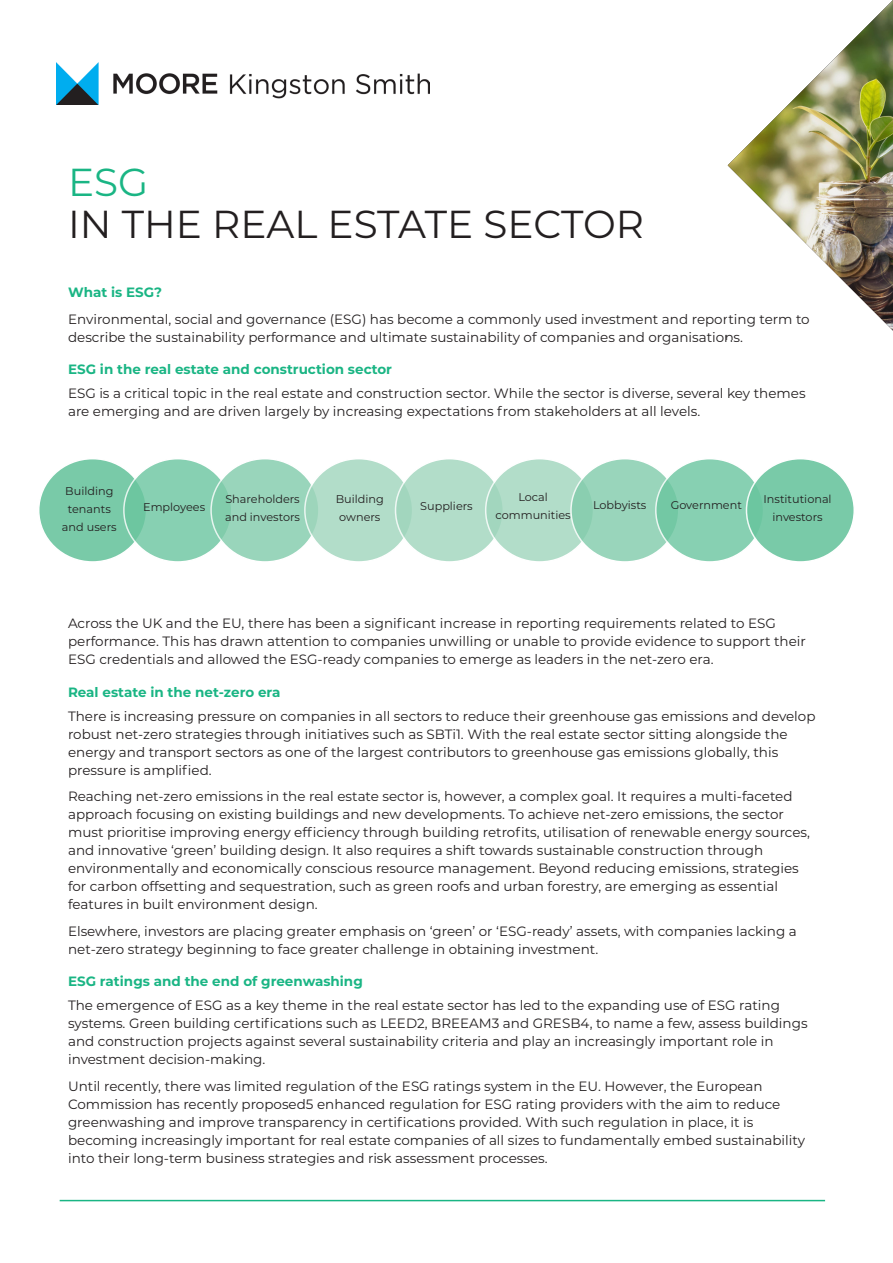
<style>
.page{position:relative;width:893px;height:1263px;background:#fff}
.page>*{position:absolute;margin:0;border:0;box-sizing:border-box;transform-origin:0 0}
.Personality_name{font:39px/42px "Montserrat";color:#231f20}
.Body{font:13.5px/18px "Montserrat";color:#231f20}
.Body-2{font:700 13.5px "Montserrat";color:#1ab584}
.Body-3{font:11.25px/18px "Montserrat";color:#231f20;text-align:center}
.s1{color:#1ab584}
.s2{font-weight:700;color:#1ab584}
</style>
<div class="page">
<img style="left:57px;top:62px;width:373px;height:43px">
<img style="left:728px;top:0;width:165px;height:331px">
<hr style="left:60px;top:1200px;width:765px;height:1px;background:#1ab584">
<div style="left:39px;top:459px;width:107px;height:103px;background:#79caa8;border-radius:50%"></div>
<svg style="left:124px;top:459px;width:108px;height:103px;background:#87d0b2"></svg>
<svg style="left:211px;top:459px;width:108px;height:103px;background:#99d5bb"></svg>
<svg style="left:305px;top:459px;width:108px;height:103px;background:#b2ddc9"></svg>
<svg style="left:395px;top:459px;width:108px;height:103px;background:#b3ddc9"></svg>
<svg style="left:486px;top:459px;width:107px;height:103px;background:#b2ddc9"></svg>
<svg style="left:571px;top:459px;width:108px;height:103px;background:#9ad5bb"></svg>
<svg style="left:656px;top:459px;width:108px;height:103px;background:#87d0b2"></svg>
<svg style="left:746px;top:459px;width:108px;height:103px;background:#7acaa9"></svg>
<div style="left:746px;top:458px;width:109px;height:105px;border:2px solid #fff;border-radius:50%"></div>
<p class="Personality_name" style="left:68px;top:160px;width:578px"><span class="s1">ESG<br></span>IN THE REAL ESTATE SECTOR</p>
<p class="Body-2" style="left:68px;top:283px;width:96px">What is ESG?</p>
<p class="Body" style="left:68px;top:309px;width:743px">Environmental, social and governance (ESG) has become a commonly used investment and reporting term to describe the sustainability performance and ultimate sustainability of companies and organisations.</p>
<p class="Body" style="left:68px;top:357px;width:739px;line-height:24px"><span class="s2">ESG in the real estate and construction sector<br></span>ESG is a critical topic in the real estate and construction sector. While the sector is diverse, several key themes</p>
<p class="Body" style="left:68px;top:402px;width:634px">are emerging and are driven largely by increasing expectations from stakeholders at all levels.</p>
<p class="Body-3" style="left:62px;top:481px;width:56px">Building tenants and users</p>
<p class="Body-3" style="left:143px;top:498px;width:64px">Employees</p>
<p class="Body-3" style="left:225px;top:490px;width:76px;text-align:left">Shareholders and investors</p>
<p class="Body-3" style="left:336px;top:490px;width:50px">Building owners</p>
<p class="Body-3" style="left:420px;top:496px;width:54px">Suppliers</p>
<p class="Body-3" style="left:495px;top:488px;width:77px">Local communities</p>
<p class="Body-3" style="left:593px;top:495px;width:55px">Lobbyists</p>
<p class="Body-3" style="left:671px;top:495px;width:73px">Government</p>
<p class="Body-3" style="left:763px;top:490px;width:70px">Institutional investors</p>
<p class="Body" style="left:68px;top:614px;width:739px">Across the UK and the EU, there has been a significant increase in reporting requirements related to ESG performance. This has drawn attention to companies unwilling or unable to provide evidence to support their<br>ESG credentials and allowed the ESG-ready companies to emerge as leaders in the net-zero era.</p>
<p class="Body" style="left:68px;top:679px;width:749px;line-height:24px"><span class="s2">Real estate in the net-zero era<br></span>There is increasing pressure on companies in all sectors to reduce their greenhouse gas emissions and develop</p>
<p class="Body" style="left:68px;top:724px;width:721px">robust net-zero strategies through initiatives such as SBTi1. With the real estate sector sitting alongside the energy and transport sectors as one of the largest contributors to greenhouse gas emissions globally, this pressure is amplified.</p>
<p class="Body" style="left:68px;top:787px;width:743px">Reaching net-zero emissions in the real estate sector is, however, a complex goal. It requires a multi-faceted approach focusing on existing buildings and new developments. To achieve net-zero emissions, the sector must prioritise improving energy efficiency through building retrofits, utilisation of renewable energy sources, and innovative ‘green’ building design. It also requires a shift towards sustainable construction through environmentally and economically conscious resource management. Beyond reducing emissions, strategies for carbon offsetting and sequestration, such as green roofs and urban forestry, are emerging as essential features in built environment design.</p>
<p class="Body" style="left:68px;top:921px;width:730px">Elsewhere, investors are placing greater emphasis on ‘green’ or ‘ESG-ready’ assets, with companies lacking a net-zero strategy beginning to face greater challenge in obtaining investment.</p>
<p class="Body" style="left:68px;top:969px;width:713px;line-height:24px"><span class="s2">ESG ratings and the end of greenwashing<br></span>The emergence of ESG as a key theme in the real estate sector has led to the expanding use of ESG rating</p>
<p class="Body" style="left:68px;top:1014px;width:741px">systems. Green building certifications such as LEED2, BREEAM3 and GRESB4, to name a few, assess buildings and construction projects against several sustainability criteria and play an increasingly important role in investment decision-making.</p>
<p class="Body" style="left:68px;top:1077px;width:739px">Until recently, there was limited regulation of the ESG ratings system in the EU. However, the European Commission has recently proposed5 enhanced regulation for ESG rating providers with the aim to reduce greenwashing and improve transparency in certifications provided. With such regulation in place, it is becoming increasingly important for real estate companies of all sizes to fundamentally embed sustainability into their long-term business strategies and risk assessment processes.</p>
</div>
